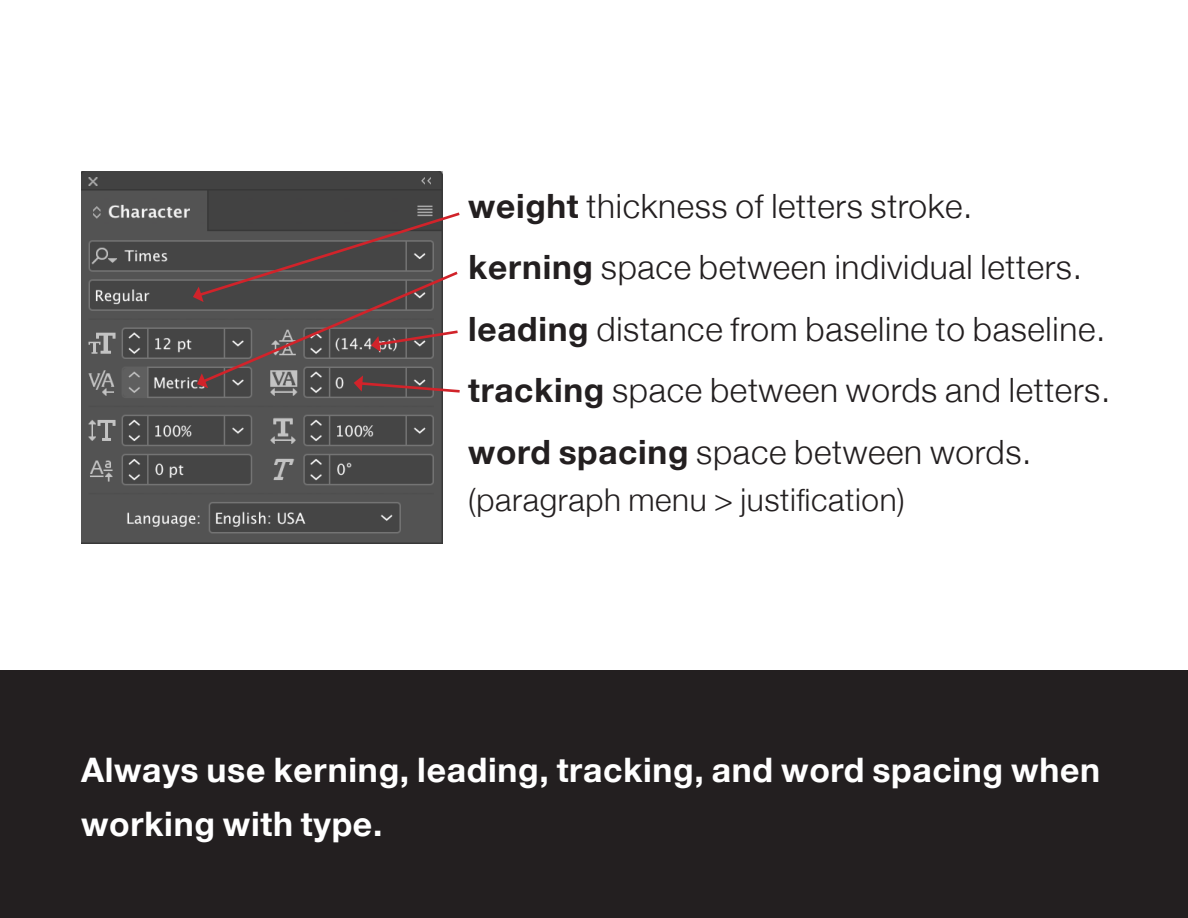
<style>
.page{position:relative;width:1188px;height:918px;background:#fff}
.page>*{position:absolute;margin:0;border:0;box-sizing:border-box;transform-origin:0 0}
.body_copy{font:700 33.75px/54px "Helvetica Neue";letter-spacing:.02em;color:#fff}
.body_copy-2{font:300 33.45px "Helvetica Neue";letter-spacing:.02em;color:#231f20}
.body_copy-3{font:300 31.5px "Helvetica Neue";letter-spacing:.02em;color:#231f20}
.s1{font-weight:700}
</style>
<div class="page">
<img style="left:81px;top:171px;width:362px;height:372px">
<div style="left:0;top:671px;width:1188px;height:247px;background:#231f20"></div>
<svg style="left:193px;top:210px;width:267px;height:184px;background:#5e5656"></svg>
<p class="body_copy-2" style="left:468px;top:179px;width:506px"><span class="s1">weight</span> thickness of letters stroke.</p>
<p class="body_copy-2" style="left:468px;top:241px;width:615px"><span class="s1">kerning</span> space between individual letters.</p>
<p class="body_copy-2" style="left:468px;top:302px;width:639px"><span class="s1">leading</span> distance from baseline to baseline.</p>
<p class="body_copy-2" style="left:468px;top:363px;width:644px"><span class="s1">tracking</span> space between words and letters.</p>
<p class="body_copy-2" style="left:468px;top:425px;width:565px"><span class="s1">word spacing</span> space between words.</p>
<p class="body_copy-3" style="left:468px;top:474px;width:438px">(paragraph menu &gt; justification)</p>
<p class="body_copy" style="left:81px;top:744px;width:1021px">Always use kerning, leading, tracking, and word spacing when working with type.</p>
</div>
